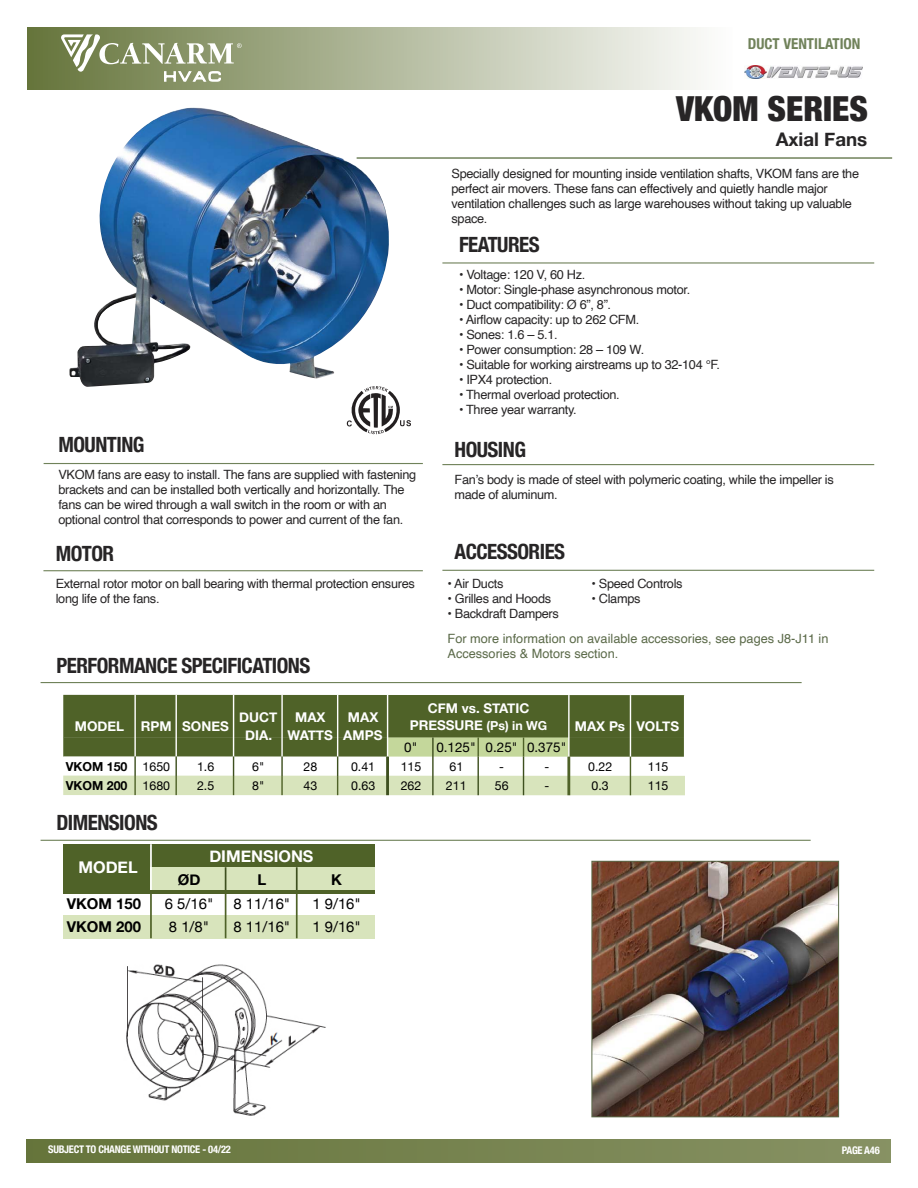
<style>
.page{position:relative;width:918px;height:1188px;background:#fff}
.page>*{position:absolute;margin:0;border:0;box-sizing:border-box;transform-origin:0 0}
.t1{font:900 condensed 34.5px "Helvetica Neue";color:#272526}
.t2{font:700 condensed 21px "Helvetica Neue";letter-spacing:-.025em;color:#272526}
.t3{font:700 18.75px "Helvetica Neue";color:#272526}
.t4{font:700 16.2px "Helvetica Neue";color:#fff}
.t5{font:700 condensed 15px "Helvetica Neue";color:#70825a}
.t6{font:14.85px "Helvetica Neue";color:#000}
.t7{font:700 14.85px "Helvetica Neue";color:#000}
.t8{font:700 13.5px/17.7px "Helvetica Neue";color:#fff;text-align:center}
.t9{font:13.5px "Helvetica Neue";color:#000}
.t10{font:12.75px/15px "Helvetica";letter-spacing:-.025em;color:#272526}
.t11{font:12.75px "Helvetica";color:#5b6a49}
.t12{font:12.45px "Helvetica Neue";color:#000}
.t13{font:700 12.45px "Helvetica Neue";color:#000}
.t14{font:700 condensed 10.5px "Helvetica Neue";letter-spacing:-.025em;color:#fff}
.s1{font-size:12.45px}
.s2{font-weight:400}
</style>
<div class="page">
<div style="left:27px;top:1139px;width:864px;height:23px;background:linear-gradient(to right,#65743b,#879264)"></div>
<div style="left:27px;top:27px;width:705px;height:62px;background:linear-gradient(to right,#65743b,#fefefd)"></div>
<svg style="left:61px;top:34px;width:181px;height:48px;background:#9ba47f"></svg>
<img style="left:126px;top:964px;width:200px;height:152px">
<div style="left:64px;top:844px;width:311px;height:23px;background:#4f6228"></div>
<div style="left:64px;top:867px;width:87px;height:25px;background:#4f6228"></div>
<div style="left:151px;top:867px;width:224px;height:25px;background:#d8e4bc"></div>
<div style="left:64px;top:915px;width:311px;height:23px;background:#d8e4bc"></div>
<hr style="left:150px;top:844px;width:2px;height:46px;background:#fff">
<svg style="left:225px;top:867px;width:1px;height:23px"></svg>
<hr style="left:296px;top:867px;width:2px;height:23px;background:#3e501f">
<hr style="left:150px;top:894px;width:2px;height:44px;background:#4f6228">
<hr style="left:225px;top:894px;width:1px;height:44px;background:#4f6228">
<hr style="left:296px;top:894px;width:2px;height:44px;background:#4f6228">
<hr style="left:64px;top:890px;width:311px;height:4px;background:#4f6228">
<hr style="left:357px;top:157px;width:535px;height:2px;background:#70825a">
<hr style="left:41px;top:682px;width:761px;height:1px;background:#70825a">
<hr style="left:43px;top:570px;width:380px;height:1px;background:#70825a">
<hr style="left:41px;top:840px;width:770px;height:1px;background:#70825a">
<hr style="left:442px;top:262px;width:432px;height:2px;background:#70825a">
<img style="left:744px;top:66px;width:118px;height:12px">
<img style="left:69px;top:107px;width:321px;height:280px">
<svg style="left:347px;top:386px;width:64px;height:48px"></svg>
<div style="left:63px;top:695px;width:622px;height:43px;background:#4f6228"></div>
<div style="left:63px;top:737px;width:325px;height:20px;background:#4f6228"></div>
<div style="left:388px;top:737px;width:181px;height:20px;background:#c4d79b"></div>
<div style="left:569px;top:738px;width:116px;height:19px;background:#4f6228"></div>
<div style="left:63px;top:756px;width:622px;height:20px;background:#fff"></div>
<div style="left:63px;top:776px;width:622px;height:19px;background:#d8e4bc"></div>
<hr style="left:134px;top:695px;width:2px;height:61px;background:#fff">
<hr style="left:175px;top:695px;width:2px;height:62px;background:#fff">
<hr style="left:233px;top:695px;width:1px;height:62px;background:#fff">
<hr style="left:281px;top:695px;width:2px;height:62px;background:#fff">
<hr style="left:337px;top:695px;width:1px;height:62px;background:#fff">
<hr style="left:387px;top:695px;width:1px;height:62px;background:#fff">
<svg style="left:478px;top:738px;width:1px;height:19px"></svg>
<svg style="left:523px;top:738px;width:1px;height:19px"></svg>
<hr style="left:568px;top:695px;width:2px;height:62px;background:#fff">
<hr style="left:630px;top:695px;width:1px;height:62px;background:#fff">
<hr style="left:134px;top:756px;width:2px;height:20px;background:#3e501f">
<svg style="left:134px;top:776px;width:2px;height:19px"></svg>
<svg style="left:175px;top:757px;width:2px;height:38px"></svg>
<svg style="left:233px;top:757px;width:1px;height:38px"></svg>
<svg style="left:281px;top:757px;width:2px;height:38px"></svg>
<svg style="left:337px;top:757px;width:1px;height:38px"></svg>
<hr style="left:386px;top:757px;width:3px;height:38px;background:#3e501f">
<hr style="left:567px;top:757px;width:3px;height:38px;background:#4f6228">
<hr style="left:630px;top:757px;width:1px;height:38px;background:#4f6228">
<hr style="left:684px;top:695px;width:1px;height:62px;background:#fff">
<hr style="left:432px;top:737px;width:2px;height:58px;background:#3e501f">
<hr style="left:477px;top:757px;width:2px;height:38px;background:#3e501f">
<hr style="left:523px;top:757px;width:1px;height:38px;background:#3e501f">
<hr style="left:44px;top:463px;width:379px;height:1px;background:#70825a">
<hr style="left:442px;top:570px;width:432px;height:1px;background:#70825a">
<hr style="left:442px;top:464px;width:432px;height:1px;background:#70825a">
<img style="left:594px;top:863px;width:243px;height:252px">
<div style="left:592px;top:861px;width:247px;height:256px;border:1px solid #5b6a49"></div>
<p class="t5" style="left:748px;top:34px;width:114px">DUCT VENTILATION</p>
<p class="t1" style="left:676px;top:87px;width:193px">VKOM SERIES</p>
<p class="t3" style="left:776px;top:127px;width:93px">Axial Fans</p>
<p class="t10" style="left:452px;top:167px;width:409px">Specially designed for mounting inside ventilation shafts, VKOM fans are the perfect air movers. These fans can effectively and quietly handle major ventilation challenges such as large warehouses without taking up valuable space.</p>
<p class="t2" style="left:58px;top:432px;width:88px">MOUNTING</p>
<p class="t10" style="left:58px;top:469px;width:359px">VKOM fans are easy to install. The fans are supplied with fastening brackets and can be installed both vertically and horizontally. The fans can be wired through a wall switch in the room or with an optional control that corresponds to power and current of the fan.</p>
<p class="t2" style="left:459px;top:232px;width:82px">FEATURES</p>
<p class="t10" style="left:459px;top:268px;width:128px">• Voltage: 120 V, 60 Hz.</p>
<p class="t10" style="left:459px;top:283px;width:233px">• Motor: Single-phase asynchronous motor.</p>
<p class="t10" style="left:459px;top:298px;width:154px">• Duct compatibility: Ø 6”, 8”.</p>
<p class="t10" style="left:459px;top:313px;width:182px">• Airflow capacity: up to 262 CFM.</p>
<p class="t10" style="left:459px;top:328px;width:100px">• Sones: 1.6 – 5.1.</p>
<p class="t10" style="left:459px;top:343px;width:187px">• Power consumption: 28 – 109 W.</p>
<p class="t10" style="left:459px;top:358px;width:263px">• Suitable for working airstreams up to 32-104 °F.</p>
<p class="t10" style="left:459px;top:373px;width:95px">• IPX4 protection.</p>
<p class="t10" style="left:459px;top:388px;width:162px">• Thermal overload protection.</p>
<p class="t10" style="left:459px;top:403px;width:119px">• Three year warranty.</p>
<p class="t2" style="left:455px;top:436px;width:73px">HOUSING</p>
<p class="t10" style="left:455px;top:473px;width:381px">Fan’s body is made of steel with polymeric coating, while the impeller is made of aluminum.</p>
<p class="t2" style="left:56px;top:541px;width:60px">MOTOR</p>
<p class="t2" style="left:455px;top:539px;width:112px">ACCESSORIES</p>
<p class="t10" style="left:56px;top:577px;width:361px">External rotor motor on ball bearing with thermal protection ensures long life of the fans.</p>
<p class="t10" style="left:448px;top:577px;width:57px">• Air Ducts</p>
<p class="t10" style="left:448px;top:592px;width:105px">• Grilles and Hoods</p>
<p class="t10" style="left:448px;top:607px;width:113px">• Backdraft Dampers</p>
<p class="t10" style="left:592px;top:577px;width:93px">• Speed Controls</p>
<p class="t10" style="left:592px;top:592px;width:50px">• Clamps</p>
<p class="t2" style="left:56px;top:653px;width:255px">PERFORMANCE SPECIFICATIONS</p>
<p class="t11" style="left:448px;top:633px;width:382px">For more information on available accessories, see pages J8-J11 in</p>
<p class="t11" style="left:448px;top:648px;width:172px">Accessories &amp; Motors section.</p>
<p class="t8" style="left:239px;top:708px;width:40px">DUCT<br>DIA.</p>
<p class="t8" style="left:287px;top:708px;width:47px">MAX<br>WATTS</p>
<p class="t8" style="left:343px;top:708px;width:41px">MAX<br>AMPS</p>
<p class="t8" style="left:410px;top:699px;width:139px">CFM vs. STATIC<br>PRESSURE <span class="s1">(Ps) in WG</span></p>
<p class="t8" style="left:75px;top:717px;width:155px">MODEL RPM SONES</p>
<p class="t8" style="left:636px;top:717px;width:44px">VOLTS</p>
<p class="t8" style="left:575px;top:717px;width:52px">MAX Ps</p>
<p class="t9" style="left:404px;top:740px;width:15px">0"</p>
<p class="t9" style="left:436px;top:740px;width:132px">0.125" 0.25" 0.375"</p>
<p class="t13" style="left:66px;top:759px;width:106px">VKOM 150 <span class="s2">1650</span></p>
<p class="t12" style="left:197px;top:759px;width:19px">1.6</p>
<p class="t12" style="left:252px;top:759px;width:14px">6"</p>
<p class="t12" style="left:304px;top:759px;width:15px">28</p>
<p class="t12" style="left:351px;top:759px;width:26px">0.41</p>
<p class="t12" style="left:401px;top:759px;width:22px">115</p>
<p class="t12" style="left:450px;top:759px;width:15px">61</p>
<p class="t12" style="left:499px;top:759px;width:6px">-</p>
<p class="t12" style="left:544px;top:759px;width:6px">-</p>
<p class="t12" style="left:588px;top:759px;width:26px">0.22</p>
<p class="t12" style="left:648px;top:759px;width:22px">115</p>
<p class="t13" style="left:66px;top:778px;width:106px">VKOM 200 <span class="s2">1680</span></p>
<p class="t12" style="left:197px;top:778px;width:19px">2.5</p>
<p class="t12" style="left:252px;top:778px;width:14px">8"</p>
<p class="t12" style="left:304px;top:778px;width:15px">43</p>
<p class="t12" style="left:351px;top:778px;width:26px">0.63</p>
<p class="t12" style="left:401px;top:778px;width:22px">262</p>
<p class="t12" style="left:446px;top:778px;width:22px">211</p>
<p class="t12" style="left:495px;top:778px;width:15px">56</p>
<p class="t12" style="left:544px;top:778px;width:6px">-</p>
<p class="t12" style="left:592px;top:778px;width:19px">0.3</p>
<p class="t12" style="left:648px;top:778px;width:22px">115</p>
<p class="t2" style="left:56px;top:810px;width:103px">DIMENSIONS</p>
<p class="t4" style="left:78px;top:858px;width:61px">MODEL</p>
<p class="t4" style="left:209px;top:846px;width:106px">DIMENSIONS</p>
<p class="t7" style="left:178px;top:871px;width:24px">ØD</p>
<p class="t7" style="left:258px;top:871px;width:10px">L</p>
<p class="t7" style="left:331px;top:871px;width:12px">K</p>
<p class="t7" style="left:67px;top:895px;width:76px">VKOM 150</p>
<p class="t6" style="left:165px;top:895px;width:50px">6 5/16"</p>
<p class="t6" style="left:233px;top:895px;width:58px">8 11/16"</p>
<p class="t6" style="left:312px;top:895px;width:50px">1 9/16"</p>
<p class="t7" style="left:67px;top:918px;width:76px">VKOM 200</p>
<p class="t6" style="left:169px;top:918px;width:42px">8 1/8"</p>
<p class="t6" style="left:233px;top:918px;width:58px">8 11/16"</p>
<p class="t6" style="left:312px;top:918px;width:50px">1 9/16"</p>
<p class="t14" style="left:48px;top:1143px;width:184px">SUBJECT TO CHANGE WITHOUT NOTICE - 04/22</p>
<p class="t14" style="left:842px;top:1144px;width:40px">PAGE A46</p>
</div>
